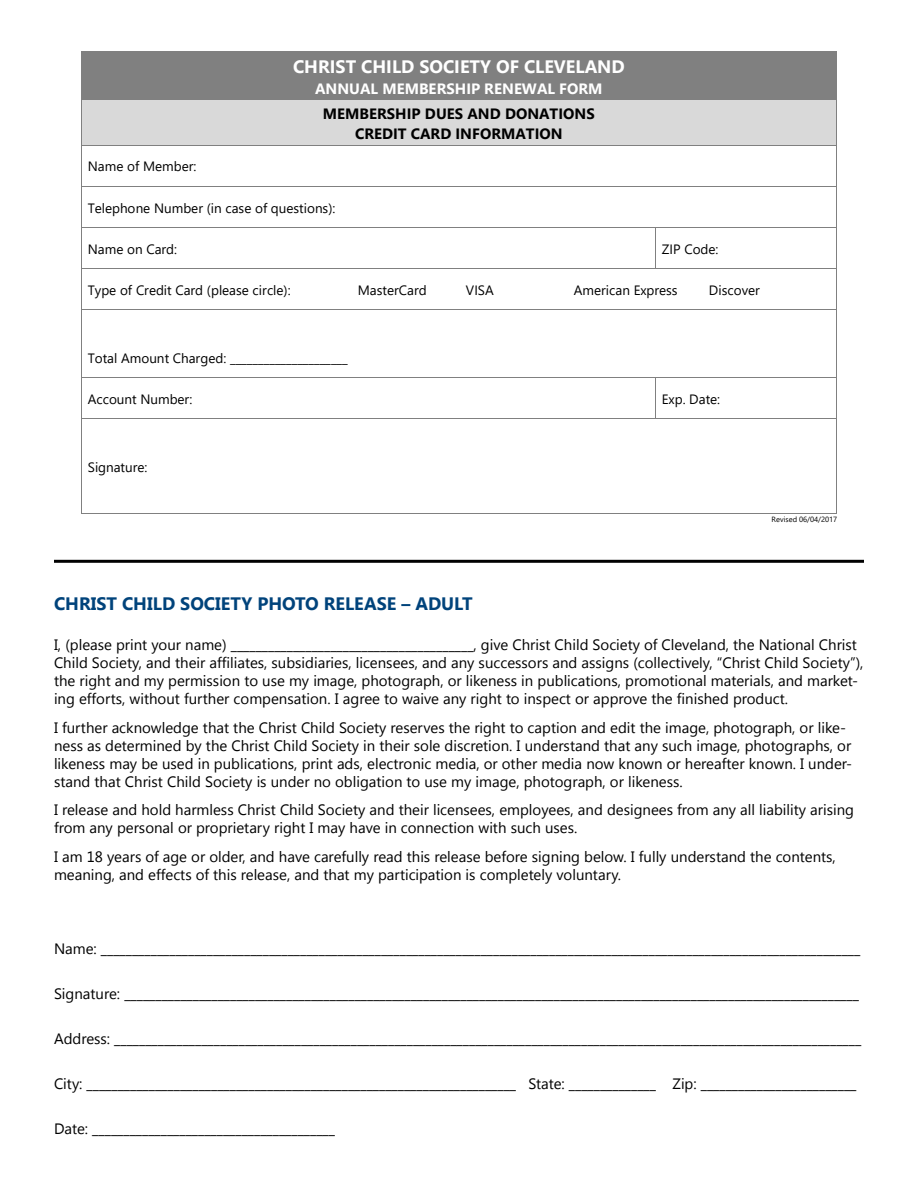
<style>
.page{position:relative;width:918px;height:1188px;background:#fff}
.page>*{position:absolute;margin:0;border:0;box-sizing:border-box;transform-origin:0 0}
.t1{font:700 18px "Segoe UI";color:#00437b}
.t2{font:700 18px "Segoe UI";color:#fff}
.t3{font:15px/18px "Segoe UI";color:#000}
.t4{font:700 15px/20px "Segoe UI";color:#000;text-align:center}
.t5{font:700 15px "Segoe UI";color:#fff}
.t6{font:13.5px "Segoe UI";color:#000}
.t7{font:7.5px "Segoe UI";letter-spacing:-.005em;color:#000}
</style>
<div class="page">
<div style="left:88px;top:54px;width:742px;height:24px;background:#808080"></div>
<div style="left:88px;top:78px;width:742px;height:20px;background:#808080"></div>
<hr style="left:82px;top:51px;width:754px;height:1px;background:#808080">
<hr style="left:82px;top:52px;width:754px;height:2px;background:#808080">
<hr style="left:81px;top:98px;width:756px;height:2px;background:#808080">
<hr style="left:81px;top:54px;width:1px;height:46px;background:#808080">
<hr style="left:836px;top:54px;width:1px;height:46px;background:#808080">
<div style="left:88px;top:103px;width:742px;height:20px;background:#d9d9d9"></div>
<div style="left:88px;top:123px;width:742px;height:20px;background:#d9d9d9"></div>
<hr style="left:82px;top:100px;width:754px;height:1px;background:#808080">
<hr style="left:82px;top:101px;width:754px;height:2px;background:#d9d9d9">
<hr style="left:81px;top:143px;width:756px;height:2px;background:#d9d9d9">
<hr style="left:81px;top:103px;width:1px;height:42px;background:#808080">
<hr style="left:836px;top:103px;width:1px;height:42px;background:#808080">
<hr style="left:82px;top:145px;width:754px;height:1px;background:#808080">
<hr style="left:81px;top:148px;width:1px;height:38px;background:#808080">
<hr style="left:836px;top:148px;width:1px;height:38px;background:#808080">
<hr style="left:82px;top:186px;width:754px;height:1px;background:#808080">
<hr style="left:81px;top:189px;width:1px;height:38px;background:#808080">
<hr style="left:836px;top:189px;width:1px;height:38px;background:#808080">
<hr style="left:82px;top:227px;width:573px;height:1px;background:#808080">
<hr style="left:656px;top:227px;width:180px;height:1px;background:#808080">
<hr style="left:81px;top:230px;width:1px;height:38px;background:#808080">
<hr style="left:655px;top:230px;width:1px;height:38px;background:#808080">
<hr style="left:836px;top:230px;width:1px;height:38px;background:#808080">
<hr style="left:82px;top:268px;width:573px;height:1px;background:#808080">
<hr style="left:656px;top:268px;width:180px;height:1px;background:#808080">
<hr style="left:81px;top:271px;width:1px;height:38px;background:#808080">
<hr style="left:836px;top:271px;width:1px;height:38px;background:#808080">
<hr style="left:82px;top:309px;width:754px;height:1px;background:#808080">
<hr style="left:81px;top:312px;width:1px;height:65px;background:#808080">
<hr style="left:836px;top:312px;width:1px;height:65px;background:#808080">
<hr style="left:82px;top:377px;width:573px;height:1px;background:#808080">
<hr style="left:656px;top:377px;width:180px;height:1px;background:#808080">
<hr style="left:81px;top:380px;width:1px;height:38px;background:#808080">
<hr style="left:655px;top:380px;width:1px;height:38px;background:#808080">
<hr style="left:836px;top:380px;width:1px;height:38px;background:#808080">
<hr style="left:82px;top:418px;width:573px;height:1px;background:#808080">
<hr style="left:656px;top:418px;width:180px;height:1px;background:#808080">
<hr style="left:81px;top:421px;width:1px;height:92px;background:#808080">
<hr style="left:82px;top:513px;width:754px;height:1px;background:#808080">
<hr style="left:836px;top:421px;width:1px;height:92px;background:#808080">
<hr style="left:54px;top:560px;width:810px;height:3px;background:#000">
<p class="t2" style="left:293px;top:50px;width:333px">CHRIST CHILD SOCIETY OF CLEVELAND</p>
<p class="t5" style="left:315px;top:75px;width:289px">ANNUAL MEMBERSHIP RENEWAL FORM</p>
<p class="t4" style="left:323px;top:103px;width:273px">MEMBERSHIP DUES AND DONATIONS<br>CREDIT CARD INFORMATION</p>
<p class="t6" style="left:88px;top:154px;width:110px">Name of Member:</p>
<p class="t6" style="left:88px;top:195px;width:249px">Telephone Number (in case of questions):</p>
<p class="t6" style="left:88px;top:236px;width:91px">Name on Card:</p>
<p class="t6" style="left:662px;top:236px;width:58px">ZIP Code:</p>
<p class="t6" style="left:88px;top:277px;width:204px">Type of Credit Card (please circle):</p>
<p class="t6" style="left:358px;top:277px;width:70px">MasterCard</p>
<p class="t6" style="left:466px;top:277px;width:29px">VISA</p>
<p class="t6" style="left:574px;top:277px;width:105px">American Express</p>
<p class="t6" style="left:709px;top:277px;width:52px">Discover</p>
<p class="t6" style="left:88px;top:345px;width:261px">Total Amount Charged: _____________________</p>
<p class="t6" style="left:88px;top:386px;width:106px">Account Number:</p>
<p class="t6" style="left:662px;top:386px;width:60px">Exp. Date:</p>
<p class="t6" style="left:88px;top:454px;width:61px">Signature:</p>
<p class="t7" style="left:772px;top:512px;width:67px">Revised 06/04/2017</p>
<p class="t1" style="left:54px;top:591px;width:420px">CHRIST CHILD SOCIETY PHOTO RELEASE – ADULT</p>
<p class="t3" style="left:54px;top:635px;width:811px">I, (please print your name) _______________________________________, give Christ Child Society of Cleveland, the National Christ Child Society, and their affiliates, subsidiaries, licensees, and any successors and assigns (collectively, “Christ Child Society”), the right and my permission to use my image, photograph, or likeness in publications, promotional materials, and market&shy;ing efforts, without further compensation. I agree to waive any right to inspect or approve the finished product.</p>
<p class="t3" style="left:54px;top:718px;width:800px">I further acknowledge that the Christ Child Society reserves the right to caption and edit the image, photograph, or like&shy;ness as determined by the Christ Child Society in their sole discretion. I understand that any such image, photographs, or likeness may be used in publications, print ads, electronic media, or other media now known or hereafter known. I under&shy;stand that Christ Child Society is under no obligation to use my image, photograph, or likeness.</p>
<p class="t3" style="left:54px;top:800px;width:802px">I release and hold harmless Christ Child Society and their licensees, employees, and designees from any all liability arising from any personal or proprietary right I may have in connection with such uses.</p>
<p class="t3" style="left:54px;top:847px;width:783px">I am 18 years of age or older, and have carefully read this release before signing below. I fully understand the contents, meaning, and effects of this release, and that my participation is completely voluntary.</p>
<p class="t3" style="left:54px;top:939px;width:808px">Name: __________________________________________________________________________________________________________________________</p>
<p class="t3" style="left:54px;top:984px;width:806px">Signature: ______________________________________________________________________________________________________________________</p>
<p class="t3" style="left:54px;top:1029px;width:809px">Address: ________________________________________________________________________________________________________________________</p>
<p class="t3" style="left:54px;top:1074px;width:804px">City: _____________________________________________________________________ State: ______________ Zip: _________________________</p>
<p class="t3" style="left:54px;top:1119px;width:283px">Date: _______________________________________</p>
</div>
